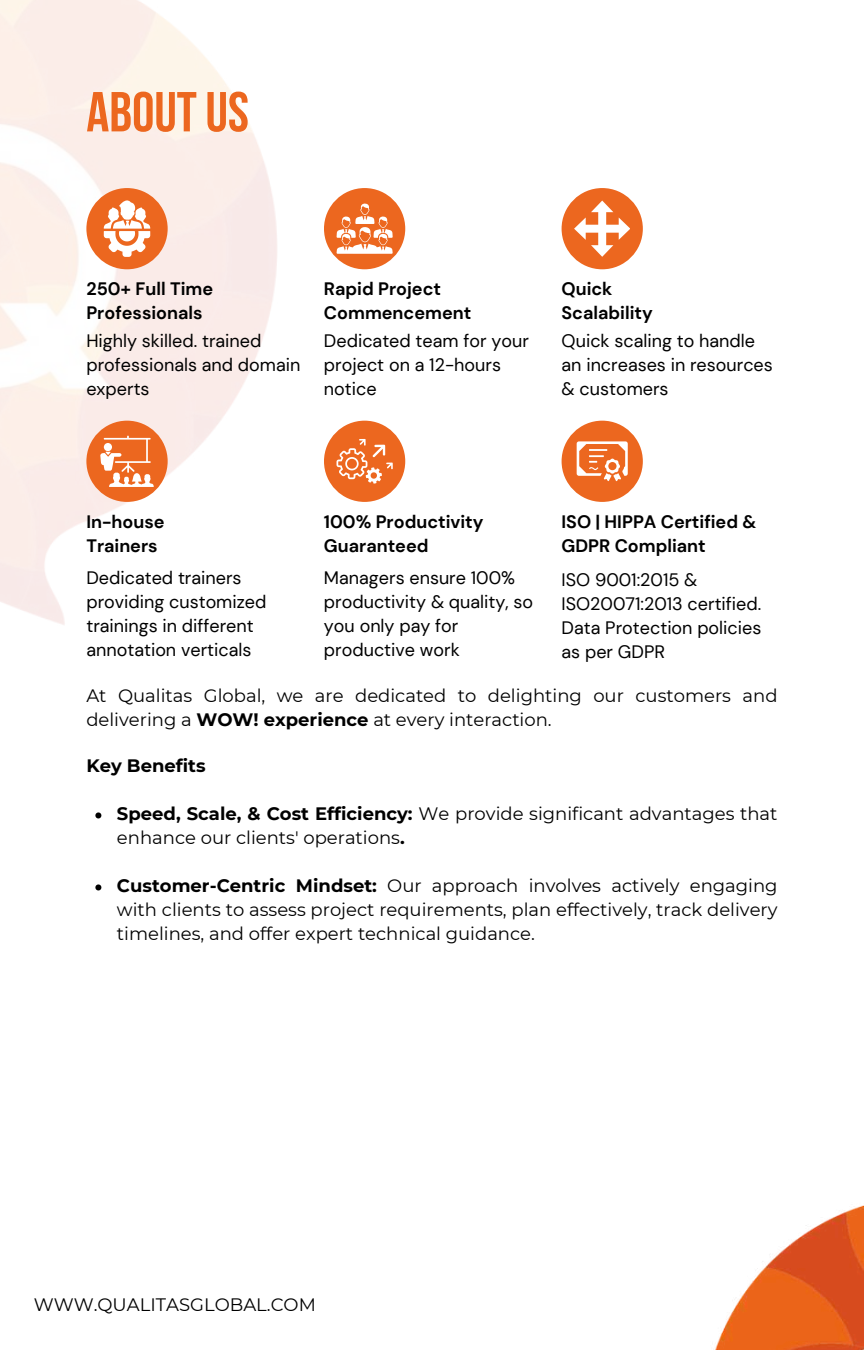
<style>
.page{position:relative;width:864px;height:1350px;background:#fff}
.page>*{position:absolute;margin:0;border:0;box-sizing:border-box;transform-origin:0 0}
.t1{font:700 56.25px "Bebas Neue";color:#ec671f}
.t2{font:18px/24.1px "Montserrat";color:#000}
.t3{font:18px/24.1px "DM Sans";color:#000}
.t4{font:700 18px/24.1px "DM Sans";color:#000}
.t5{font:700 18px "Montserrat";color:#000}
.s1{font-weight:700}
</style>
<div class="page">
<img style="left:0;top:0;width:277px;height:625px">
<div style="left:86px;top:188px;width:82px;height:81px;background:#ec671f;border-radius:50%"></div>
<div style="left:324px;top:188px;width:81px;height:81px;background:#ec671f;border-radius:50%"></div>
<div style="left:562px;top:188px;width:81px;height:81px;background:#ec671f;border-radius:50%"></div>
<div style="left:86px;top:421px;width:82px;height:81px;background:#ec671f;border-radius:50%"></div>
<div style="left:324px;top:421px;width:81px;height:81px;background:#ec671f;border-radius:50%"></div>
<div style="left:562px;top:421px;width:81px;height:81px;background:#ec671f;border-radius:50%"></div>
<svg style="left:337px;top:204px;width:55px;height:50px"></svg>
<svg style="left:574px;top:201px;width:56px;height:55px"></svg>
<svg style="left:100px;top:436px;width:54px;height:50px"></svg>
<svg style="left:577px;top:441px;width:50px;height:40px"></svg>
<svg style="left:337px;top:439px;width:55px;height:45px"></svg>
<img style="left:713px;top:1205px;width:151px;height:145px">
<svg style="left:104px;top:200px;width:46px;height:57px"></svg>
<svg style="left:95px;top:812px;width:6px;height:6px"></svg>
<svg style="left:95px;top:884px;width:6px;height:6px"></svg>
<h1 class="t1" style="left:86px;top:89px;width:164px">ABOUTUS</h1>
<p class="t4" style="left:86px;top:277px;width:128px">250+ Full Time<br>Professionals</p>
<p class="t3" style="left:86px;top:328px;width:215px">Highly skilled. trained professionals and domain experts</p>
<p class="t4" style="left:324px;top:277px;width:149px">Rapid Project<br>Commencement</p>
<p class="t3" style="left:324px;top:328px;width:206px">Dedicated team for your project on a 12-hours notice</p>
<p class="t4" style="left:562px;top:277px;width:93px">Quick<br>Scalability</p>
<p class="t3" style="left:562px;top:328px;width:213px">Quick scaling to handle an increases in resources &amp; customers</p>
<p class="t4" style="left:86px;top:510px;width:80px">In-house<br>Trainers</p>
<p class="t3" style="left:86px;top:566px;width:182px">Dedicated trainers providing customized trainings in different annotation verticals</p>
<p class="t4" style="left:324px;top:510px;width:161px">100% Productivity<br>Guaranteed</p>
<p class="t3" style="left:324px;top:566px;width:211px">Managers ensure 100% productivity &amp; quality, so you only pay for productive work</p>
<p class="t4" style="left:562px;top:510px;width:196px">ISO | HIPPA Certified &amp;<br>GDPR Compliant</p>
<p class="t3" style="left:562px;top:568px;width:201px">ISO 9001:2015 &amp;<br>ISO20071:2013 certified.<br>Data Protection policies as per GDPR</p>
<p class="t2" style="left:86px;top:684px;width:693px">At Qualitas Global, we are dedicated to delighting our customers and delivering a <span class="s1">WOW! experience</span> at every interaction.</p>
<p class="t5" style="left:86px;top:755px;width:121px">Key Benefits</p>
<p class="t2" style="left:117px;top:801px;width:662px"><span class="s1">Speed, Scale, &amp; Cost Efficiency:</span> We provide significant advantages that enhance our clients' operations<span class="s1">.</span></p>
<p class="t2" style="left:117px;top:873px;width:662px;text-align:justify"><span class="s1">Customer-Centric Mindset:</span> Our approach involves actively engaging with clients to assess project requirements, plan effectively, track delivery timelines, and offer expert technical guidance.</p>
<p class="t2" style="left:34px;top:1292px;width:284px">WWW.QUALITASGLOBAL.COM</p>
</div>
